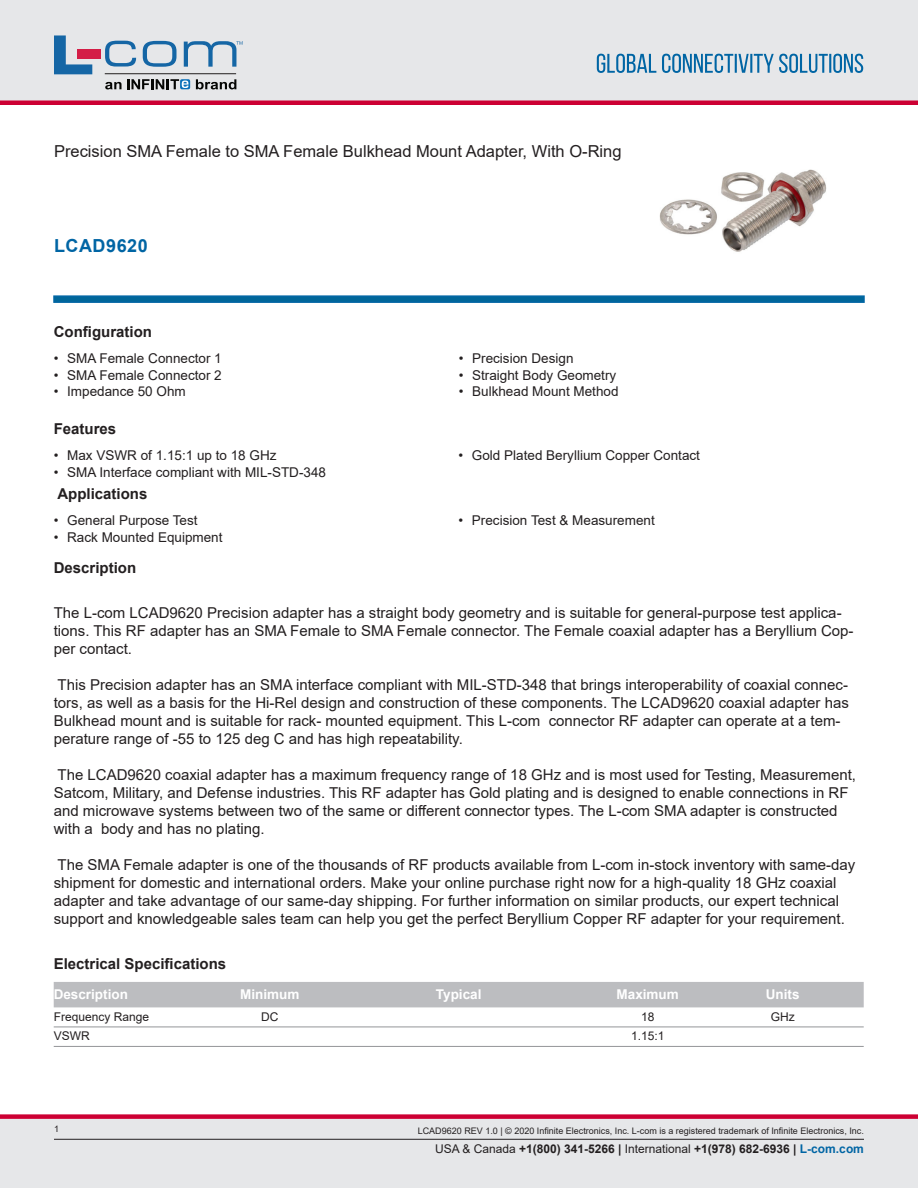
<style>
.page{position:relative;width:918px;height:1188px;background:#fff}
.page>*{position:absolute;margin:0;border:0;box-sizing:border-box;transform-origin:0 0}
.PN{font:700 18px "Arial";letter-spacing:.03em;color:#0065a4}
.Web_Description_Para{font:16.5px "Arial";color:#231f20}
.LCOM_Section_Header{font:15px/18px "Arial";color:#231f20}
.LCOM_Section_Header-2{font:700 15px "Arial";color:#231f20}
.t1{font:13.5px "Arial";color:#231f20}
.LCOM_Table_Header_Lo{font:700 13.5px "Arial";color:#fff}
.t2{font:700 12px "Arial";color:#231f20}
.LCOM_Table_Body_Low{font:12px "Arial";color:#231f20}
.t3{font:9px "Arial";color:#231f20}
.s1{font-weight:400}
.s2{color:#0065a4}
</style>
<div class="page">
<div style="left:0;top:1119px;width:918px;height:69px;background:#e6e7e9"></div>
<div style="left:0;top:1114px;width:918px;height:5px;background:#c03"></div>
<div style="left:0;top:0;width:918px;height:102px;background:#e6e7e9"></div>
<div style="left:0;top:100px;width:918px;height:5px;background:#c03"></div>
<hr style="left:54px;top:1139px;width:810px;height:1px;background:#231f20">
<svg style="left:597px;top:54px;width:266px;height:19px"></svg>
<svg style="left:53px;top:295px;width:812px;height:8px;background:#0f6ea3"></svg>
<hr style="left:105px;top:73px;width:131px;height:1px;background:#211e1e">
<svg style="left:54px;top:35px;width:38px;height:39px"></svg>
<svg style="left:143px;top:41px;width:34px;height:26px"></svg>
<svg style="left:105px;top:41px;width:31px;height:26px"></svg>
<div style="left:77px;top:49px;width:23px;height:10px;background:#d41e47"></div>
<svg style="left:180px;top:79px;width:10px;height:10px"></svg>
<svg style="left:196px;top:79px;width:40px;height:10px"></svg>
<svg style="left:105px;top:79px;width:83px;height:10px"></svg>
<svg style="left:184px;top:41px;width:59px;height:26px"></svg>
<img style="left:659px;top:169px;width:168px;height:83px">
<div style="left:54px;top:982px;width:810px;height:25px;background:#bcbdc0"></div>
<hr style="left:54px;top:1027px;width:810px;height:1px;background:#939598">
<hr style="left:54px;top:1046px;width:810px;height:1px;background:#939598">
<h1 class="Web_Description_Para" style="left:54px;top:140px;width:569px">Precision SMA Female to SMA Female Bulkhead Mount Adapter, With O-Ring</h1>
<p class="PN" style="left:54px;top:233px;width:95px">LCAD9620</p>
<p class="LCOM_Section_Header-2" style="left:54px;top:321px;width:100px">Configuration</p>
<p class="t1" style="left:54px;top:349px;width:170px">• SMA Female Connector 1</p>
<p class="t1" style="left:54px;top:366px;width:170px">• SMA Female Connector 2</p>
<p class="t1" style="left:54px;top:382px;width:134px">• Impedance 50 Ohm</p>
<p class="LCOM_Section_Header-2" style="left:54px;top:418px;width:64px">Features</p>
<p class="t1" style="left:54px;top:446px;width:224px">• Max VSWR of 1.15:1 up to 18 GHz</p>
<p class="t1" style="left:54px;top:463px;width:274px">• SMA Interface compliant with MIL-STD-348</p>
<p class="LCOM_Section_Header-2" style="left:57px;top:483px;width:92px">Applications</p>
<p class="t1" style="left:54px;top:511px;width:145px">• General Purpose Test</p>
<p class="t1" style="left:54px;top:528px;width:170px">• Rack Mounted Equipment</p>
<p class="t1" style="left:459px;top:349px;width:116px">• Precision Design</p>
<p class="t1" style="left:459px;top:366px;width:159px">• Straight Body Geometry</p>
<p class="t1" style="left:459px;top:382px;width:161px">• Bulkhead Mount Method</p>
<p class="t1" style="left:458px;top:446px;width:243px">• Gold Plated Beryllium Copper Contact</p>
<p class="t1" style="left:458px;top:511px;width:198px">• Precision Test &amp; Measurement</p>
<p class="LCOM_Section_Header-2" style="left:54px;top:557px;width:84px">Description</p>
<p class="LCOM_Section_Header" style="left:54px;top:604px;width:801px">The L-com LCAD9620 Precision adapter has a straight body geometry and is suitable for general-purpose test applica&shy;tions. This RF adapter has an SMA Female to SMA Female connector. The Female coaxial adapter has a Beryllium Cop&shy;per contact.</p>
<p class="LCOM_Section_Header" style="left:54px;top:676px;width:797px">This Precision adapter has an SMA interface compliant with MIL-STD-348 that brings interoperability of coaxial connec&shy;tors, as well as a basis for the Hi-Rel design and construction of these components. The LCAD9620 coaxial adapter has Bulkhead mount and is suitable for rack- mounted equipment. This L-com connector RF adapter can operate at a tem&shy;perature range of -55 to 125 deg C and has high repeatability.</p>
<p class="LCOM_Section_Header" style="left:54px;top:766px;width:804px">The LCAD9620 coaxial adapter has a maximum frequency range of 18 GHz and is most used for Testing, Measurement, Satcom, Military, and Defense industries. This RF adapter has Gold plating and is designed to enable connections in RF and microwave systems between two of the same or different connector types. The L-com SMA adapter is constructed with a body and has no plating.</p>
<p class="LCOM_Section_Header" style="left:54px;top:856px;width:803px">The SMA Female adapter is one of the thousands of RF products available from L-com in-stock inventory with same-day shipment for domestic and international orders. Make your online purchase right now for a high-quality 18 GHz coaxial adapter and take advantage of our same-day shipping. For further information on similar products, our expert technical support and knowledgeable sales team can help you get the perfect Beryllium Copper RF adapter for your requirement.</p>
<p class="LCOM_Section_Header-2" style="left:54px;top:953px;width:174px">Electrical Specifications</p>
<p class="LCOM_Table_Header_Lo" style="left:54px;top:985px;width:76px">Description</p>
<p class="LCOM_Table_Header_Lo" style="left:240px;top:985px;width:61px">Minimum</p>
<p class="LCOM_Table_Header_Lo" style="left:436px;top:985px;width:47px">Typical</p>
<p class="LCOM_Table_Header_Lo" style="left:617px;top:985px;width:64px">Maximum</p>
<p class="LCOM_Table_Header_Lo" style="left:766px;top:985px;width:35px">Units</p>
<p class="LCOM_Table_Body_Low" style="left:54px;top:1008px;width:97px">Frequency Range</p>
<p class="LCOM_Table_Body_Low" style="left:261px;top:1008px;width:19px">DC</p>
<p class="LCOM_Table_Body_Low" style="left:641px;top:1008px;width:15px">18</p>
<p class="LCOM_Table_Body_Low" style="left:771px;top:1008px;width:25px">GHz</p>
<p class="LCOM_Table_Body_Low" style="left:54px;top:1028px;width:37px">VSWR</p>
<p class="LCOM_Table_Body_Low" style="left:631px;top:1028px;width:35px">1.15:1</p>
<p class="t3" style="left:54px;top:1123px;width:7px">1</p>
<p class="t3" style="left:418px;top:1125px;width:448px">LCAD9620 REV 1.0 | © 2020 Infinite Electronics, Inc. L-com is a registered trademark of Infinite Electronics, Inc.</p>
<p class="t2" style="left:435px;top:1140px;width:430px"><span class="s1">USA &amp; Canada</span> +1(800) 341-5266 | <span class="s1">International</span> +1(978) 682-6936 | <span class="s2">L-com.com</span></p>
</div>
